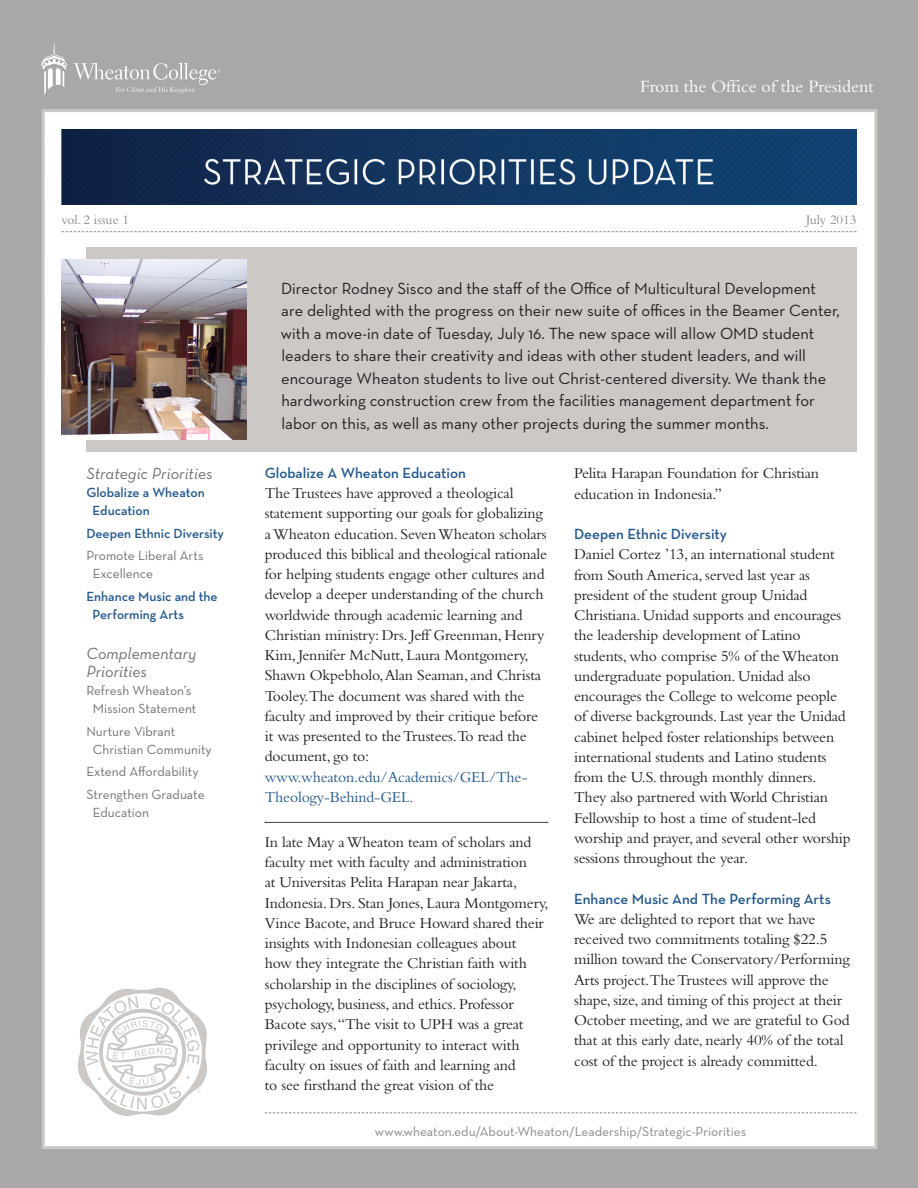
<style>
.page{position:relative;width:918px;height:1188px;background:#a9a7a7}
.page>*{position:absolute;margin:0;border:0;box-sizing:border-box;transform-origin:0 0}
.t1{font:18px "Bembo";color:#fff}
.President_s_Note{font:16.5px/22.5px "Neutraface Text";color:#231f20}
.t2{font:italic 16.5px/18px "Neutraface Text";color:#707171}
.t3{font:15.75px/20.2px "Bembo";letter-spacing:-.01em;color:#231f20}
.t4{font:15.75px/20.2px "Bembo";letter-spacing:-.01em;color:#22588c}
.subhead{font:600 15px "Neutraface Text";color:#22588c}
.t5{font:13.5px "Neutraface Text";color:#707171}
.t6{font:600 13.5px "Neutraface Text";color:#22588c}
.t7{font:13.5px "Neutraface Text";color:#8b898b}
.t8{font:13.5px "Bembo";color:#8b898b}
</style>
<div class="page">
<svg style="left:74px;top:63px;width:146px;height:31px"></svg>
<svg style="left:41px;top:42px;width:26px;height:53px"></svg>
<div style="left:42px;top:109px;width:835px;height:1040px;background:#fff;border:3px solid #cbc8c6"></div>
<div style="left:86px;top:248px;width:770px;height:204px;background:#cbc8c6"></div>
<img style="left:62px;top:259px;width:185px;height:181px">
<svg style="left:62px;top:231px;width:794px;height:1px"></svg>
<svg style="left:265px;top:1112px;width:591px;height:1px"></svg>
<svg style="left:265px;top:822px;width:283px;height:1px"></svg>
<img style="left:62px;top:130px;width:794px;height:74px">
<svg style="left:78px;top:987px;width:129px;height:129px"></svg>
<p class="t1" style="left:640px;top:76px;width:235px">From the Office of the President</p>
<p class="t8" style="left:62px;top:212px;width:69px">vol. 2 issue 1</p>
<p class="t8" style="left:806px;top:212px;width:52px">July 2013</p>
<p class="t2" style="left:86px;top:464px;width:128px">Strategic Priorities</p>
<p class="t6" style="left:86px;top:484px;width:120px">Globalize a Wheaton</p>
<p class="t6" style="left:93px;top:502px;width:59px">Education</p>
<p class="t6" style="left:86px;top:525px;width:139px">Deepen Ethnic Diversity</p>
<p class="t5" style="left:86px;top:547px;width:119px">Promote Liberal Arts</p>
<p class="t5" style="left:93px;top:565px;width:62px">Excellence</p>
<p class="t6" style="left:86px;top:588px;width:133px">Enhance Music and the</p>
<p class="t6" style="left:93px;top:606px;width:93px">Performing Arts</p>
<p class="t2" style="left:86px;top:644px;width:112px">Complementary<br>Priorities</p>
<p class="t5" style="left:86px;top:682px;width:106px">Refresh Wheaton’s</p>
<p class="t5" style="left:93px;top:700px;width:105px">Mission Statement</p>
<p class="t5" style="left:86px;top:723px;width:90px">Nurture Vibrant</p>
<p class="t5" style="left:93px;top:741px;width:120px">Christian Community</p>
<p class="t5" style="left:86px;top:763px;width:114px">Extend Affordability</p>
<p class="t5" style="left:86px;top:786px;width:120px">Strengthen Graduate</p>
<p class="t5" style="left:93px;top:804px;width:58px">Education</p>
<p class="President_s_Note" style="left:281px;top:277px;width:561px">Director Rodney Sisco and the staff of the Office of Multicultural Development are delighted with the progress on their new suite of offices in the Beamer Center, with a move-in date of Tuesday, July 16. The new space will allow OMD student leaders to share their creativity and ideas with other student leaders, and will encourage Wheaton students to live out Christ-centered diversity. We thank the hardworking construction crew from the facilities management department for labor on this, as well as many other projects during the summer months.</p>
<p class="subhead" style="left:265px;top:463px;width:203px">Globalize A Wheaton Education</p>
<p class="t3" style="left:265px;top:483px;width:284px">The Trustees have approved a theological statement supporting our goals for globalizing a Wheaton education. Seven Wheaton scholars produced this biblical and theological rationale for helping students engage other cultures and develop a deeper understanding of the church worldwide through academic learning and Christian ministry: Drs. Jeff Greenman, Henry Kim, Jennifer McNutt, Laura Montgomery, Shawn Okpebholo, Alan Seaman, and Christa Tooley.The document was shared with the faculty and improved by their critique before it was presented to the Trustees.To read the document, go to:</p>
<p class="t4" style="left:265px;top:766px;width:264px">www.wheaton.edu/Academics/GEL/The-<br>Theology-Behind-GEL.</p>
<p class="t3" style="left:265px;top:832px;width:285px">In late May a Wheaton team of scholars and faculty met with faculty and administration<br>at Universitas Pelita Harapan near Jakarta, Indonesia. Drs. Stan Jones, Laura Montgomery, Vince Bacote, and Bruce Howard shared their insights with Indonesian colleagues about<br>how they integrate the Christian faith with scholarship in the disciplines of sociology, psychology, business, and ethics. Professor Bacote says,“The visit to UPH was a great privilege and opportunity to interact with faculty on issues of faith and learning and<br>to see firsthand the great vision of the</p>
<p class="t3" style="left:574px;top:463px;width:246px">Pelita Harapan Foundation for Christian education in Indonesia.”</p>
<p class="subhead" style="left:574px;top:525px;width:154px">Deepen Ethnic Diversity</p>
<p class="t3" style="left:574px;top:544px;width:278px">Daniel Cortez ’13, an international student from South America, served last year as president of the student group Unidad Christiana. Unidad supports and encourages the leadership development of Latino students, who comprise 5% of the Wheaton undergraduate population. Unidad also encourages the College to welcome people of diverse backgrounds. Last year the Unidad cabinet helped foster relationships between international students and Latino students from the U.S. through monthly dinners.<br>They also partnered with World Christian Fellowship to host a time of student-led worship and prayer, and several other worship sessions throughout the year.</p>
<p class="subhead" style="left:574px;top:889px;width:258px">Enhance Music And The Performing Arts</p>
<p class="t3" style="left:574px;top:908px;width:277px">We are delighted to report that we have received two commitments totaling $22.5 million toward the Conservatory/Performing Arts project.The Trustees will approve the shape, size, and timing of this project at their October meeting, and we are grateful to God that at this early date, nearly 40% of the total cost of the project is already committed.</p>
<p class="t7" style="left:375px;top:1123px;width:373px">www.wheaton.edu/About-Wheaton/Leadership/Strategic-Priorities</p>
</div>
